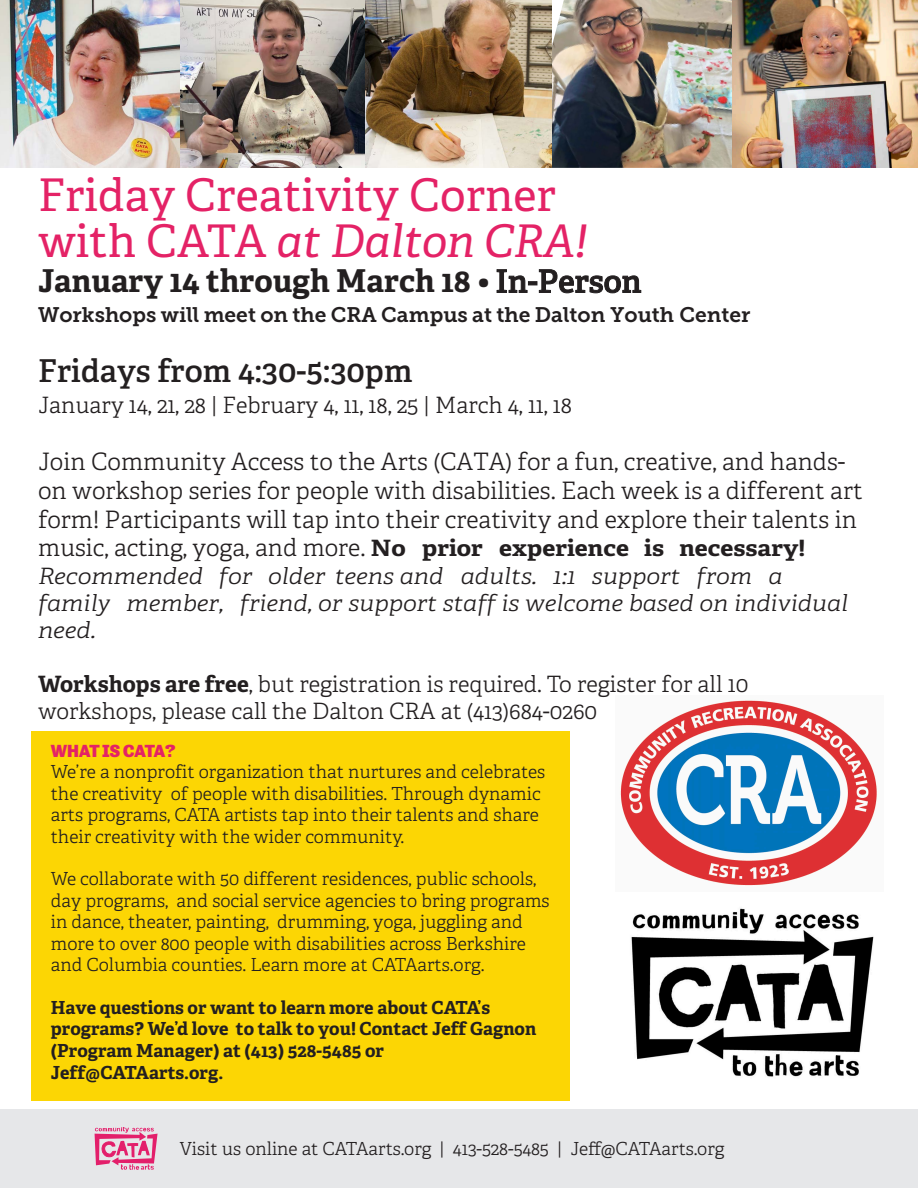
<style>
.page{position:relative;width:918px;height:1188px;background:#fff}
.page>*{position:absolute;margin:0;border:0;box-sizing:border-box;transform-origin:0 0}
.t1{font:45px/46.5px "Adelle PE";color:#e42266}
.t2{font:700 31.5px "Adelle PE";color:#231f20}
.t3{font:31.5px "Adelle PE Sb";color:#231f20}
.t4{font:24px/28.8px "Adelle PE Lt";color:#231f20}
.t5{font:22.5px/26.7px "Adelle PE Lt";color:#231f20}
.t6{font:italic 22.5px/27px "Adelle PE Lt";color:#231f20;scale:1.1 1}
.t7{font:700 22.5px "Adelle PE";color:#231f20;scale:1.1 1}
.t8{font:21px "Museo Slab 700";color:#231f20}
.t9{font:18px/21.5px "Adelle PE Lt";color:#231f20}
.t10{font:700 18px/21.6px "Adelle PE";color:#231f20}
.t11{font:900 18px "Tenso";color:#e42266}
.s1{font-style:italic}
.s2{font-family:"Adelle PE Sb";font-weight:400}
.s3{font-family:"Adelle PE Lt";font-weight:400;font-size:24px}
.s4{font-family:"Adelle PE";font-weight:700}
</style>
<div class="page">
<div style="left:0;top:1110px;width:918px;height:78px;background:#e6e7e9"></div>
<div style="left:31px;top:732px;width:539px;height:369px;background:#fcd604"></div>
<img style="left:0;top:0;width:918px;height:168px">
<svg style="left:95px;top:1128px;width:63px;height:42px"></svg>
<img style="left:620px;top:700px;width:257px;height:186px">
<img style="left:631px;top:908px;width:243px;height:169px">
<h1 class="t1" style="left:38px;top:170px;width:550px">Friday Creativity Corner with CATA <span class="s1">at Dalton CRA!</span></h1>
<h2 class="t2" style="left:38px;top:258px;width:605px">January 14 through March 18 <span class="s2">• In-Person</span></h2>
<p class="t8" style="left:38px;top:303px;width:714px">Workshops will meet on the CRA Campus at the Dalton Youth Center</p>
<h2 class="t3" style="left:38px;top:348px;width:376px">Fridays from 4:30-5:30pm</h2>
<p class="t5" style="left:38px;top:391px;width:535px">January 14, 21, 28 | February 4, 11, 18, 25 | March 4, 11, 18</p>
<h3 class="t4" style="left:38px;top:446px;width:826px">Join Community Access to the Arts (CATA) for a fun, creative, and hands&shy;on workshop series for people with disabilities. Each week is a different art form! Participants will tap into their creativity and explore their talents in</h3>
<p class="t7" style="left:38px;top:532px;width:699px"><span class="s3">music, acting, yoga, and more.</span> No prior experience is necessary!</p>
<p class="t6" style="left:38px;top:562px;width:738px">Recommended for older teens and adults. 1:1 support from a family member, friend, or support staff is welcome based on individual need.</p>
<p class="t5" style="left:38px;top:670px;width:712px"><span class="s4">Workshops are free</span>, but registration is required. To register for all 10 workshops, please call the Dalton CRA at (413)684-0260</p>
<p class="t11" style="left:51px;top:740px;width:126px">WHAT IS CATA?</p>
<p class="t9" style="left:51px;top:761px;width:496px">We’re a nonprofit organization that nurtures and celebrates the creativity of people with disabilities. Through dynamic arts programs, CATA artists tap into their talents and share their creativity with the wider community.</p>
<p class="t9" style="left:51px;top:868px;width:500px">We collaborate with 50 different residences, public schools, day programs, and social service agencies to bring programs in dance, theater, painting, drumming, yoga, juggling and more to over 800 people with disabilities across Berkshire and Columbia counties. Learn more at CATAarts.org.</p>
<p class="t10" style="left:51px;top:996px;width:487px">Have questions or want to learn more about CATA’s programs? We’d love to talk to you! Contact Jeff Gagnon (Program Manager) at (413) 528-5485 or Jeff@CATAarts.org.</p>
<p class="t9" style="left:180px;top:1138px;width:546px">Visit us online at CATAarts.org | 413-528-5485 | Jeff@CATAarts.org</p>
</div>
